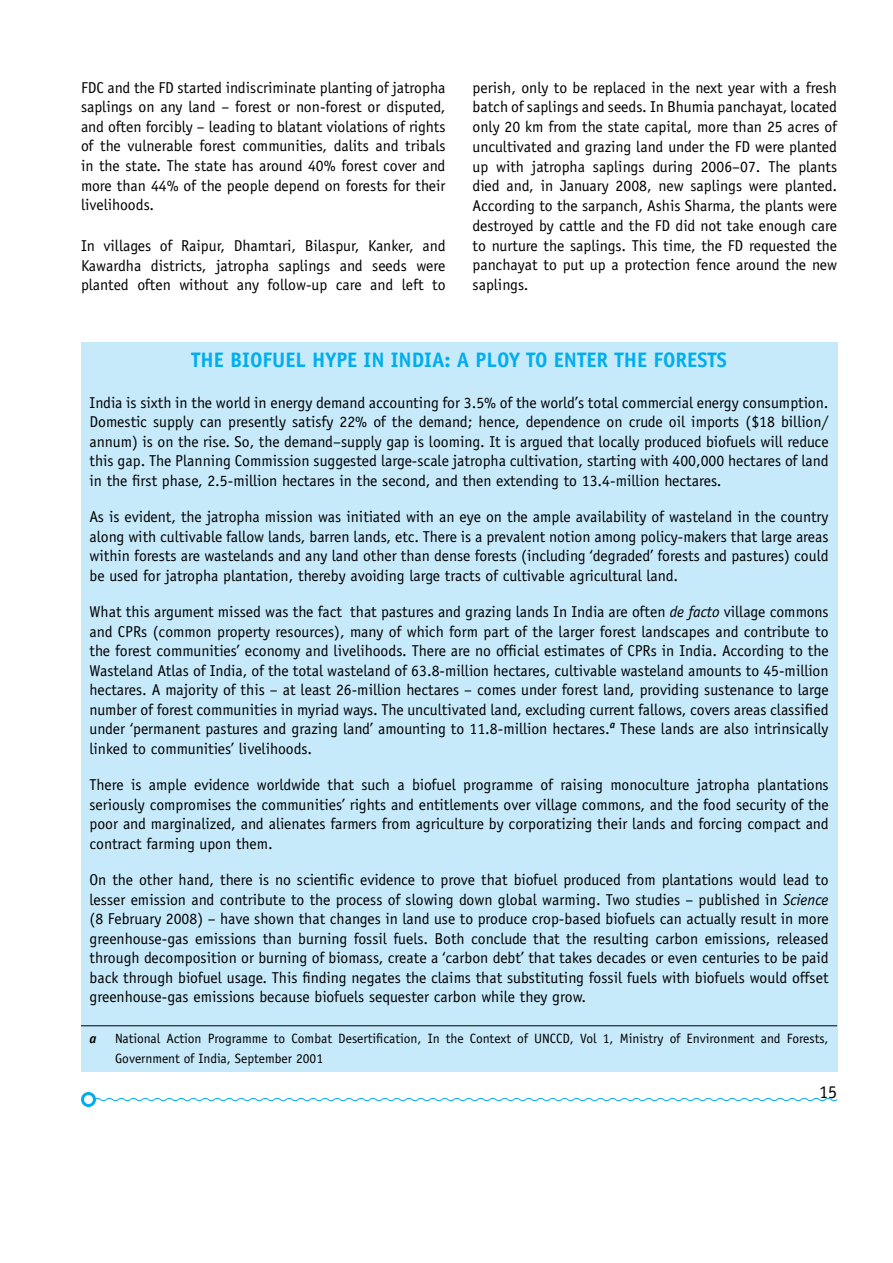
<style>
.page{position:relative;width:893px;height:1263px;background:#fff}
.page>*{position:absolute;margin:0;border:0;box-sizing:border-box;transform-origin:0 0}
.t1{font:700 21px "Officina Sans";color:#00aeef}
.t2{font:18px "Officina Sans";color:#000}
.t3{font:15.75px/19.5px "Officina Sans";color:#000;text-align:justify}
.t4{font:13.5px/19.5px "Officina Sans";color:#000}
.t5{font:italic 700 13.5px "Officina Sans";color:#000}
.s1{font-style:italic}
</style>
<div class="page">
<svg style="left:96px;top:1097px;width:742px;height:5px"></svg>
<div style="left:81px;top:1092px;width:15px;height:15px;border:3px solid #00aeef;border-radius:50%"></div>
<div style="left:81px;top:342px;width:756px;height:729px;background:#c7eafb"></div>
<hr style="left:81px;top:1025px;width:756px;height:1px;background:#000">
<p class="t3" style="left:81px;top:79px;width:366px">FDC and the FD started indiscriminate planting of jatropha saplings on any land – forest or non-forest or disputed, and often forcibly – leading to blatant violations of rights of the vulnerable forest communities, dalits and tribals in the state. The state has around 40% forest cover and more than 44% of the people depend on forests for their livelihoods.</p>
<p class="t3" style="left:81px;top:237px;width:366px">In villages of Raipur, Dhamtari, Bilaspur, Kanker, and Kawardha districts, jatropha saplings and seeds were planted often without any follow-up care and left to</p>
<p class="t3" style="left:472px;top:79px;width:366px">perish, only to be replaced in the next year with a fresh batch of saplings and seeds. In Bhumia panchayat, located only 20 km from the state capital, more than 25 acres of uncultivated and grazing land under the FD were planted up with jatropha saplings during 2006–07. The plants died and, in January 2008, new saplings were planted.<br>According to the sarpanch, Ashis Sharma, the plants were destroyed by cattle and the FD did not take enough care to nurture the saplings. This time, the FD requested the panchayat to put up a protection fence around the new saplings.</p>
<h1 class="t1" style="left:191px;top:352px;width:537px">THE BIOFUEL HYPE IN INDIA: A PLOY TO ENTER THE FORESTS</h1>
<p class="t3" style="left:90px;top:394px;width:740px">India is sixth in the world in energy demand accounting for 3.5% of the world’s total commercial energy consumption.<br>Domestic supply can presently satisfy 22% of the demand; hence, dependence on crude oil imports ($18 billion/ annum) is on the rise. So, the demand–supply gap is looming. It is argued that locally produced biofuels will reduce this gap. The Planning Commission suggested large-scale jatropha cultivation, starting with 400,000 hectares of land in the first phase, 2.5-million hectares in the second, and then extending to 13.4-million hectares.</p>
<p class="t3" style="left:90px;top:509px;width:741px">As is evident, the jatropha mission was initiated with an eye on the ample availability of wasteland in the country along with cultivable fallow lands, barren lands, etc. There is a prevalent notion among policy-makers that large areas within forests are wastelands and any land other than dense forests (including ‘degraded’ forests and pastures) could be used for jatropha plantation, thereby avoiding large tracts of cultivable agricultural land.</p>
<p class="t3" style="left:90px;top:604px;width:741px">What this argument missed was the fact that pastures and grazing lands In India are often <span class="s1">de facto</span> village commons and CPRs (common property resources), many of which form part of the larger forest landscapes and contribute to the forest communities’ economy and livelihoods. There are no official estimates of CPRs in India. According to the Wasteland Atlas of India, of the total wasteland of 63.8-million hectares, cultivable wasteland amounts to 45-million hectares. A majority of this – at least 26-million hectares – comes under forest land, providing sustenance to large number of forest communities in myriad ways. The uncultivated land, excluding current fallows, covers areas classified under ‘permanent pastures and grazing land’ amounting to 11.8-million hectares.<sup>a</sup> These lands are also intrinsically linked to communities’ livelihoods.</p>
<p class="t3" style="left:90px;top:777px;width:741px">There is ample evidence worldwide that such a biofuel programme of raising monoculture jatropha plantations seriously compromises the communities’ rights and entitlements over village commons, and the food security of the poor and marginalized, and alienates farmers from agriculture by corporatizing their lands and forcing compact and contract farming upon them.</p>
<p class="t3" style="left:90px;top:872px;width:741px">On the other hand, there is no scientific evidence to prove that biofuel produced from plantations would lead to lesser emission and contribute to the process of slowing down global warming. Two studies – published in <span class="s1">Science </span>(8 February 2008) – have shown that changes in land use to produce crop-based biofuels can actually result in more greenhouse-gas emissions than burning fossil fuels. Both conclude that the resulting carbon emissions, released through decomposition or burning of biomass, create a ‘carbon debt’ that takes decades or even centuries to be paid back through biofuel usage. This finding negates the claims that substituting fossil fuels with biofuels would offset greenhouse-gas emissions because biofuels sequester carbon while they grow.</p>
<p class="t5" style="left:90px;top:1033px;width:9px">a</p>
<p class="t4" style="left:115px;top:1030px;width:715px">National Action Programme to Combat Desertification, In the Context of UNCCD, Vol 1, Ministry of Environment and Forests,<br>Government of India, September 2001</p>
<p class="t2" style="left:819px;top:1084px;width:19px">15</p>
</div>
